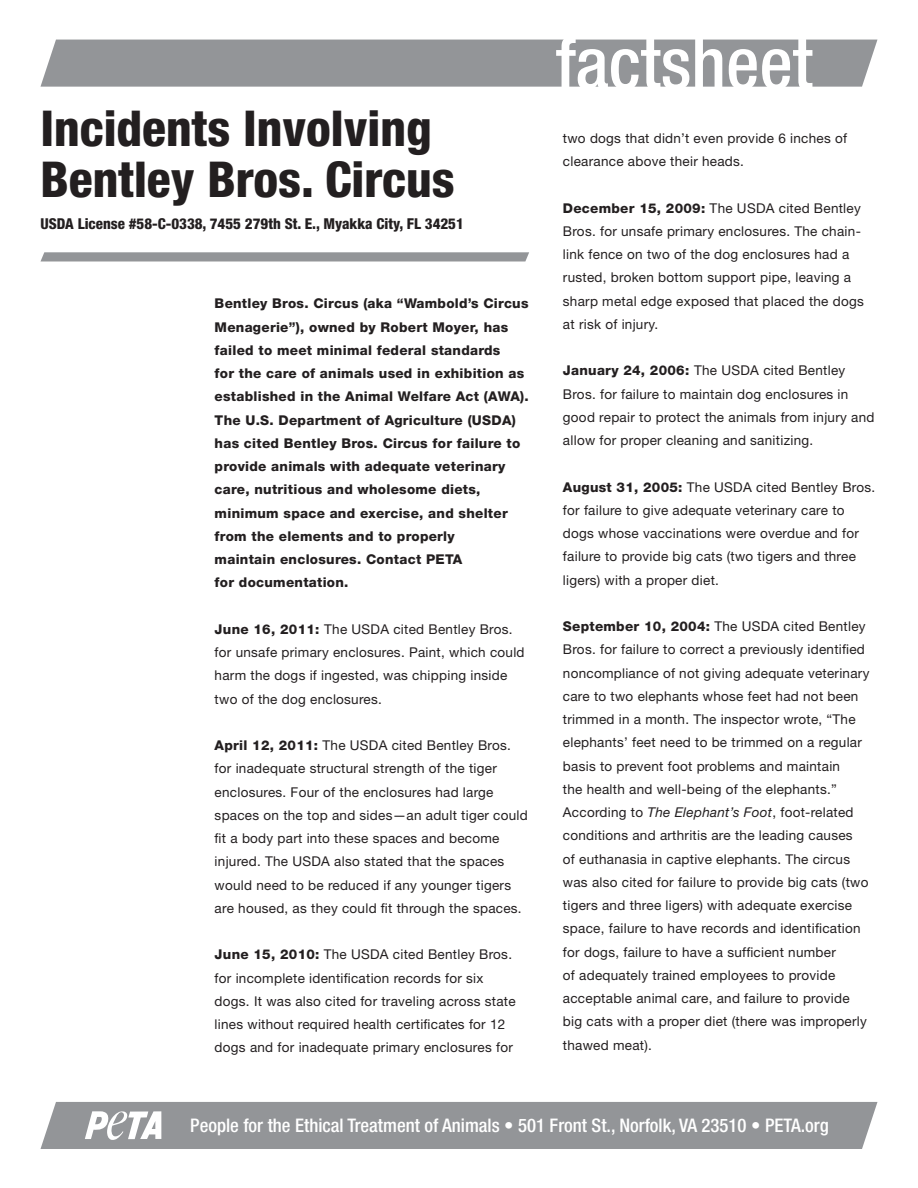
<style>
.page{position:relative;width:918px;height:1188px;background:#fff}
.page>*{position:absolute;margin:0;border:0;box-sizing:border-box;transform-origin:0 0}
.t1{font:500 condensed 72px "Helvetica Neue LT Std";color:#fff}
.t2{font:800 condensed 49.5px "Helvetica Neue LT Std";color:#231f20}
.t3{font:500 condensed 18.75px "Helvetica Neue LT Std";color:#fff}
.t4{font:800 condensed 15px "Helvetica Neue LT Std";color:#231f20}
.t5{font:13.5px/23.2px "Helvetica Neue LT Std";letter-spacing:.02em;color:#231f20}
.t6{font:800 13.5px/23.2px "Helvetica Neue LT Std";letter-spacing:.02em;color:#231f20}
.s1{font-weight:800}
.s2{font-style:italic}
</style>
<div class="page">
<div style="left:41px;top:40px;width:837px;height:47px;background:#939598"></div>
<svg style="left:40px;top:252px;width:489px;height:9px;background:#97999c"></svg>
<div style="left:41px;top:1102px;width:837px;height:47px;background:#939598"></div>
<p class="t2" style="left:40px;top:98px;width:393px">Incidents Involving</p>
<p class="t2" style="left:40px;top:149px;width:416px">Bentley Bros. Circus</p>
<p class="t4" style="left:40px;top:215px;width:425px">USDA License #58-C-0338, 7455 279th St. E., Myakka City, FL 34251</p>
<p class="t6" style="left:215px;top:292px;width:316px">Bentley Bros. Circus (aka “Wambold’s Circus Menagerie”), owned by Robert Moyer, has failed to meet minimal federal standards<br>for the care of animals used in exhibition as established in the Animal Welfare Act (AWA).<br>The U.S. Department of Agriculture (USDA) has cited Bentley Bros. Circus for failure to provide animals with adequate veterinary care, nutritious and wholesome diets, minimum space and exercise, and shelter from the elements and to properly<br>maintain enclosures. Contact PETA<br>for documentation.</p>
<p class="t5" style="left:215px;top:617px;width:312px"><span class="s1">June 16, 2011:</span> The USDA cited Bentley Bros. for unsafe primary enclosures. Paint, which could harm the dogs if ingested, was chipping inside two of the dog enclosures.</p>
<p class="t5" style="left:215px;top:733px;width:315px"><span class="s1">April 12, 2011:</span> The USDA cited Bentley Bros. for inadequate structural strength of the tiger enclosures. Four of the enclosures had large spaces on the top and sides—an adult tiger could fit a body part into these spaces and become injured. The USDA also stated that the spaces would need to be reduced if any younger tigers are housed, as they could fit through the spaces.</p>
<p class="t5" style="left:215px;top:943px;width:302px"><span class="s1">June 15, 2010:</span> The USDA cited Bentley Bros. for incomplete identification records for six dogs. It was also cited for traveling across state lines without required health certificates for 12 dogs and for inadequate primary enclosures for</p>
<p class="t1" style="left:555px;top:20px;width:259px">factsheet</p>
<p class="t5" style="left:563px;top:126px;width:286px">two dogs that didn’t even provide 6 inches of clearance above their heads.</p>
<p class="t5" style="left:563px;top:196px;width:302px"><span class="s1">December 15, 2009:</span> The USDA cited Bentley Bros. for unsafe primary enclosures. The chain&shy;link fence on two of the dog enclosures had a rusted, broken bottom support pipe, leaving a sharp metal edge exposed that placed the dogs at risk of injury.</p>
<p class="t5" style="left:563px;top:359px;width:313px"><span class="s1">January 24, 2006:</span> The USDA cited Bentley Bros. for failure to maintain dog enclosures in good repair to protect the animals from injury and allow for proper cleaning and sanitizing.</p>
<p class="t5" style="left:563px;top:475px;width:314px"><span class="s1">August 31, 2005:</span> The USDA cited Bentley Bros. for failure to give adequate veterinary care to dogs whose vaccinations were overdue and for failure to provide big cats (two tigers and three ligers) with a proper diet.</p>
<p class="t5" style="left:563px;top:615px;width:308px"><span class="s1">September 10, 2004:</span> The USDA cited Bentley Bros. for failure to correct a previously identified noncompliance of not giving adequate veterinary care to two elephants whose feet had not been trimmed in a month. The inspector wrote, “The elephants’ feet need to be trimmed on a regular basis to prevent foot problems and maintain<br>the health and well-being of the elephants.” According to <span class="s2">The Elephant’s Foot</span>, foot-related conditions and arthritis are the leading causes<br>of euthanasia in captive elephants. The circus was also cited for failure to provide big cats (two tigers and three ligers) with adequate exercise space, failure to have records and identification for dogs, failure to have a sufficient number<br>of adequately trained employees to provide acceptable animal care, and failure to provide big cats with a proper diet (there was improperly thawed meat).</p>
<p class="t3" style="left:190px;top:1115px;width:640px">People for the Ethical Treatment of Animals • 501 Front St., Norfolk, VA 23510 • PETA.org</p>
</div>
